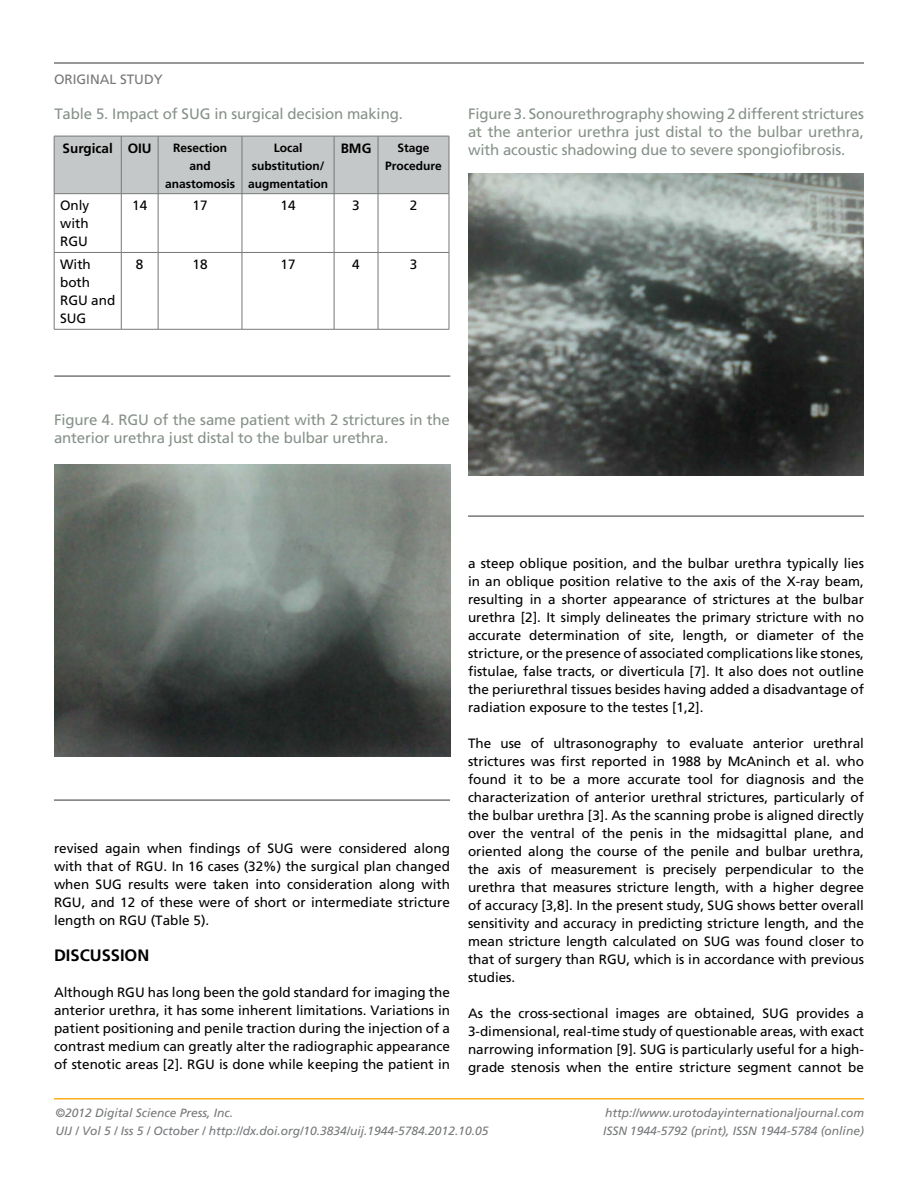
<style>
.page{position:relative;width:918px;height:1188px;background:#fff}
.page>*{position:absolute;margin:0;border:0;box-sizing:border-box;transform-origin:0 0}
.t1{font:700 16.5px "Frutiger";color:#000}
.t2{font:15px/18px "Frutiger";letter-spacing:-.01em;color:#869188}
.t3{font:13.5px/18px "Frutiger";color:#000;text-align:justify}
.t4{font:700 13.5px "Frutiger";color:#000}
.t5{font:13.5px "Frutiger";color:#757779}
.t6{font:italic 12px/18px "Frutiger";color:#757779}
.t7{font:700 12px/18px "Frutiger";color:#000;text-align:center}
</style>
<div class="page">
<hr style="left:54px;top:1098px;width:810px;height:2px;background:#fcaf1a">
<hr style="left:54px;top:62px;width:810px;height:2px;background:#757779">
<div style="left:55px;top:137px;width:394px;height:56px;background:#c5c8c8"></div>
<hr style="left:54px;top:136px;width:67px;height:1px;background:#757779">
<hr style="left:54px;top:136px;width:1px;height:57px;background:#757779">
<hr style="left:121px;top:136px;width:37px;height:1px;background:#757779">
<hr style="left:121px;top:136px;width:1px;height:57px;background:#757779">
<hr style="left:158px;top:136px;width:84px;height:1px;background:#757779">
<hr style="left:158px;top:136px;width:1px;height:57px;background:#757779">
<hr style="left:242px;top:136px;width:92px;height:1px;background:#757779">
<hr style="left:242px;top:136px;width:1px;height:57px;background:#757779">
<hr style="left:334px;top:136px;width:44px;height:1px;background:#757779">
<hr style="left:334px;top:136px;width:1px;height:57px;background:#757779">
<hr style="left:378px;top:136px;width:71px;height:1px;background:#757779">
<hr style="left:378px;top:136px;width:1px;height:57px;background:#757779">
<hr style="left:449px;top:136px;width:1px;height:57px;background:#757779">
<hr style="left:54px;top:193px;width:67px;height:1px;background:#757779">
<hr style="left:54px;top:194px;width:1px;height:58px;background:#757779">
<hr style="left:121px;top:193px;width:37px;height:1px;background:#757779">
<hr style="left:121px;top:194px;width:1px;height:58px;background:#757779">
<hr style="left:158px;top:193px;width:84px;height:1px;background:#757779">
<hr style="left:158px;top:194px;width:1px;height:58px;background:#757779">
<hr style="left:242px;top:193px;width:92px;height:1px;background:#757779">
<hr style="left:242px;top:194px;width:1px;height:58px;background:#757779">
<hr style="left:334px;top:193px;width:44px;height:1px;background:#757779">
<hr style="left:334px;top:194px;width:1px;height:58px;background:#757779">
<hr style="left:378px;top:193px;width:71px;height:1px;background:#757779">
<hr style="left:378px;top:194px;width:1px;height:58px;background:#757779">
<hr style="left:449px;top:194px;width:1px;height:58px;background:#757779">
<hr style="left:54px;top:252px;width:67px;height:1px;background:#757779">
<hr style="left:54px;top:253px;width:1px;height:76px;background:#757779">
<hr style="left:121px;top:252px;width:37px;height:1px;background:#757779">
<hr style="left:121px;top:253px;width:1px;height:76px;background:#757779">
<hr style="left:158px;top:252px;width:84px;height:1px;background:#757779">
<hr style="left:158px;top:253px;width:1px;height:76px;background:#757779">
<hr style="left:242px;top:252px;width:92px;height:1px;background:#757779">
<hr style="left:242px;top:253px;width:1px;height:76px;background:#757779">
<hr style="left:334px;top:252px;width:44px;height:1px;background:#757779">
<hr style="left:334px;top:253px;width:1px;height:76px;background:#757779">
<hr style="left:378px;top:252px;width:71px;height:1px;background:#757779">
<hr style="left:378px;top:253px;width:1px;height:76px;background:#757779">
<hr style="left:449px;top:253px;width:1px;height:76px;background:#757779">
<hr style="left:54px;top:329px;width:67px;height:1px;background:#757779">
<hr style="left:121px;top:329px;width:37px;height:1px;background:#757779">
<hr style="left:158px;top:329px;width:84px;height:1px;background:#757779">
<hr style="left:242px;top:329px;width:92px;height:1px;background:#757779">
<hr style="left:334px;top:329px;width:44px;height:1px;background:#757779">
<hr style="left:378px;top:329px;width:71px;height:1px;background:#757779">
<hr style="left:54px;top:375px;width:396px;height:2px;background:#757779">
<img style="left:55px;top:465px;width:396px;height:292px">
<hr style="left:54px;top:799px;width:396px;height:2px;background:#757779">
<img style="left:468px;top:174px;width:396px;height:301px">
<hr style="left:468px;top:515px;width:396px;height:2px;background:#757779">
<p class="t5" style="left:54px;top:72px;width:110px">Original Study</p>
<p class="t2" style="left:54px;top:105px;width:350px">Table 5. Impact of SUG in surgical decision making.</p>
<p class="t4" style="left:63px;top:140px;width:89px">Surgical OIU</p>
<p class="t7" style="left:165px;top:139px;width:71px">Resection and anastomosis</p>
<p class="t7" style="left:248px;top:139px;width:82px">Local substitution/ augmentation</p>
<p class="t4" style="left:341px;top:140px;width:32px">BMG</p>
<p class="t7" style="left:385px;top:139px;width:58px">Stage<br>Procedure</p>
<p class="t3" style="left:60px;top:197px;width:31px">Only with RGU</p>
<p class="t3" style="left:132px;top:197px;width:17px">14</p>
<p class="t3" style="left:193px;top:197px;width:17px">17</p>
<p class="t3" style="left:281px;top:197px;width:17px">14</p>
<p class="t3" style="left:352px;top:197px;width:9px">3</p>
<p class="t3" style="left:410px;top:197px;width:9px">2</p>
<p class="t3" style="left:60px;top:256px;width:57px;text-align:left">With both<br>RGU and<br>SUG</p>
<p class="t3" style="left:136px;top:256px;width:9px">8</p>
<p class="t3" style="left:193px;top:256px;width:17px">18</p>
<p class="t3" style="left:281px;top:256px;width:17px">17</p>
<p class="t3" style="left:352px;top:256px;width:9px">4</p>
<p class="t3" style="left:410px;top:256px;width:9px">3</p>
<p class="t2" style="left:468px;top:105px;width:398px;text-align:justify">Figure 3. Sonourethrography showing 2 different strictures at the anterior urethra just distal to the bulbar urethra, with acoustic shadowing due to severe spongiofibrosis.</p>
<p class="t2" style="left:54px;top:411px;width:397px">Figure 4. RGU of the same patient with 2 strictures in the anterior urethra just distal to the bulbar urethra.</p>
<p class="t3" style="left:54px;top:839px;width:398px">revised again when findings of SUG were considered along with that of RGU. In 16 cases (32%) the surgical plan changed when SUG results were taken into consideration along with RGU, and 12 of these were of short or intermediate stricture length on RGU (Table 5).</p>
<p class="t1" style="left:54px;top:945px;width:58px">Discussion</p>
<p class="t3" style="left:54px;top:983px;width:398px">Although RGU has long been the gold standard for imaging the anterior urethra, it has some inherent limitations. Variations in patient positioning and penile traction during the injection of a contrast medium can greatly alter the radiographic appearance of stenotic areas [2]. RGU is done while keeping the patient in</p>
<p class="t3" style="left:468px;top:554px;width:398px">a steep oblique position, and the bulbar urethra typically lies in an oblique position relative to the axis of the X-ray beam, resulting in a shorter appearance of strictures at the bulbar urethra [2]. It simply delineates the primary stricture with no accurate determination of site, length, or diameter of the stricture, or the presence of associated complications like stones, fistulae, false tracts, or diverticula [7]. It also does not outline the periurethral tissues besides having added a disadvantage of radiation exposure to the testes [1,2].</p>
<p class="t3" style="left:468px;top:734px;width:398px">The use of ultrasonography to evaluate anterior urethral strictures was first reported in 1988 by McAninch et al. who found it to be a more accurate tool for diagnosis and the characterization of anterior urethral strictures, particularly of the bulbar urethra [3]. As the scanning probe is aligned directly over the ventral of the penis in the midsagittal plane, and oriented along the course of the penile and bulbar urethra, the axis of measurement is precisely perpendicular to the urethra that measures stricture length, with a higher degree of accuracy [3,8]. In the present study, SUG shows better overall sensitivity and accuracy in predicting stricture length, and the mean stricture length calculated on SUG was found closer to that of surgery than RGU, which is in accordance with previous studies.</p>
<p class="t3" style="left:468px;top:1004px;width:398px">As the cross-sectional images are obtained, SUG provides a 3-dimensional, real-time study of questionable areas, with exact narrowing information [9]. SUG is particularly useful for a high&shy;grade stenosis when the entire stricture segment cannot be</p>
<p class="t6" style="left:56px;top:1104px;width:434px">©2012 Digital Science Press, Inc.<br>UIJ / Vol 5 / Iss 5 / October / http://dx.doi.org/10.3834/uij.1944-5784.2012.10.05</p>
<p class="t6" style="left:603px;top:1104px;width:262px">http://www.urotodayinternationaljournal.com<br>ISSN 1944-5792 (print), ISSN 1944-5784 (online)</p>
</div>
